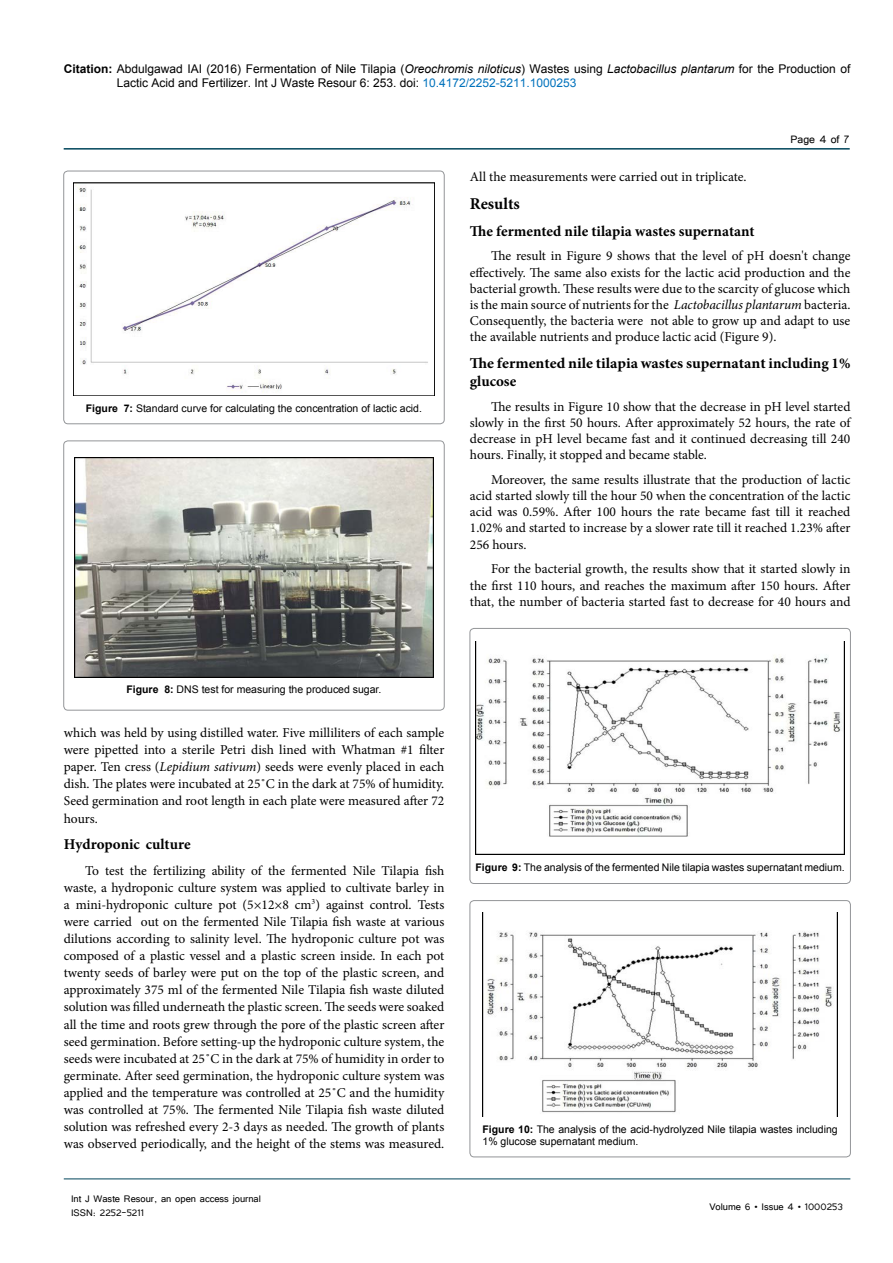
<style>
.page{position:relative;width:893px;height:1263px;background:#fff}
.page>*{position:absolute;margin:0;border:0;box-sizing:border-box;transform-origin:0 0}
.t1{font:700 16.5px "Minion Pro";color:#000}
.t2{font:700 15px/18px "Minion Pro";color:#000;scale:1.05 1}
.t3{font:700 15px "Minion Pro";color:#000}
.t4{font:13.5px/17.1px "Minion Pro";color:#000;text-align:justify}
.t5{font:13.5px "Tunga";color:#000}
.t6{font:12px/14.4px "Arial";color:#000}
.t7{font:12px/14.4px "Tunga";color:#000}
.t8{font:10.5px/12.6px "Arial";color:#000}
.s1{font-weight:700}
.s2{font-style:italic}
.s3{color:#0072bc}
</style>
<div class="page">
<hr style="left:64px;top:148px;width:786px;height:2px;background:#00455b">
<hr style="left:64px;top:1179px;width:786px;height:1px;background:#00455b">
<img style="left:77px;top:187px;width:351px;height:206px">
<div style="left:73px;top:183px;width:362px;height:213px;border:1px solid #000"></div>
<div style="left:64px;top:171px;width:380px;height:253px;border:1px solid #939598;border-radius:4px"></div>
<img style="left:74px;top:458px;width:360px;height:219px">
<div style="left:64px;top:441px;width:380px;height:269px;border:1px solid #939598;border-radius:4px"></div>
<img style="left:475px;top:641px;width:370px;height:213px">
<div style="left:470px;top:628px;width:380px;height:255px;border:1px solid #939598;border-radius:4px"></div>
<img style="left:482px;top:912px;width:356px;height:204px">
<div style="left:470px;top:900px;width:380px;height:257px;border:1px solid #939598;border-radius:4px"></div>
<p class="t6" style="left:117px;top:61px;width:735px;text-indent:-53px"><span class="s1">Citation:</span> Abdulgawad IAI (2016) Fermentation of Nile Tilapia (<span class="s2">Oreochromis niloticus</span>) Wastes using <span class="s2">Lactobacillus plantarum</span> for the Production of<br>Lactic Acid and Fertilizer. Int J Waste Resour 6: 253. doi: <span class="s3">10.4172/2252-5211.1000253</span></p>
<p class="t8" style="left:86px;top:402px;width:338px"><span class="s1">Figure 7:</span> Standard curve for calculating the concentration of lactic acid.</p>
<p class="t5" style="left:790px;top:131px;width:60px">Page 4 of 7</p>
<p class="t4" style="left:470px;top:168px;width:278px">All the measurements were carried out in triplicate.</p>
<p class="t1" style="left:470px;top:192px;width:52px">Results</p>
<p class="t3" style="left:470px;top:220px;width:286px">The fermented nile tilapia wastes supernatant</p>
<p class="t4" style="left:470px;top:248px;width:382px;line-height:16.2px;text-indent:21px">The result in Figure 9 shows that the level of pH doesn't change effectively. The same also exists for the lactic acid production and the bacterial growth. These results were due to the scarcity of glucose which is the main source of nutrients for the <span class="s2">Lactobacillus plantarum</span> bacteria.<br>Consequently, the bacteria were not able to grow up and adapt to use the available nutrients and produce lactic acid (Figure 9).</p>
<p class="t2" style="left:470px;top:354px;width:364px">The fermented nile tilapia wastes supernatant including 1% glucose</p>
<p class="t4" style="left:470px;top:398px;width:382px;line-height:16.2px;text-indent:21px">The results in Figure 10 show that the decrease in pH level started slowly in the first 50 hours. After approximately 52 hours, the rate of decrease in pH level became fast and it continued decreasing till 240 hours. Finally, it stopped and became stable.</p>
<p class="t4" style="left:470px;top:471px;width:382px;line-height:16.2px;text-indent:21px">Moreover, the same results illustrate that the production of lactic acid started slowly till the hour 50 when the concentration of the lactic acid was 0.59%. After 100 hours the rate became fast till it reached 1.02% and started to increase by a slower rate till it reached 1.23% after 256 hours.</p>
<p class="t4" style="left:470px;top:561px;width:382px;line-height:16.2px;text-indent:21px">For the bacterial growth, the results show that it started slowly in the first 110 hours, and reaches the maximum after 150 hours. After that, the number of bacteria started fast to decrease for 40 hours and</p>
<p class="t8" style="left:126px;top:683px;width:257px"><span class="s1">Figure 8:</span> DNS test for measuring the produced sugar.</p>
<p class="t4" style="left:64px;top:724px;width:382px">which was held by using distilled water. Five milliliters of each sample were pipetted into a sterile Petri dish lined with Whatman #1 filter paper. Ten cress (<span class="s2">Lepidium sativum</span>) seeds were evenly placed in each dish. The plates were incubated at 25˚C in the dark at 75% of humidity.<br>Seed germination and root length in each plate were measured after 72 hours.</p>
<p class="t3" style="left:64px;top:834px;width:128px">Hydroponic culture</p>
<p class="t4" style="left:64px;top:862px;width:382px;text-indent:21px">To test the fertilizing ability of the fermented Nile Tilapia fish waste, a hydroponic culture system was applied to cultivate barley in a mini-hydroponic culture pot (5×12×8 cm<sup>3</sup>) against control. Tests were carried out on the fermented Nile Tilapia fish waste at various dilutions according to salinity level. The hydroponic culture pot was composed of a plastic vessel and a plastic screen inside. In each pot twenty seeds of barley were put on the top of the plastic screen, and approximately 375 ml of the fermented Nile Tilapia fish waste diluted solution was filled underneath the plastic screen. The seeds were soaked all the time and roots grew through the pore of the plastic screen after seed germination. Before setting-up the hydroponic culture system, the seeds were incubated at 25˚C in the dark at 75% of humidity in order to germinate. After seed germination, the hydroponic culture system was applied and the temperature was controlled at 25˚C and the humidity was controlled at 75%. The fermented Nile Tilapia fish waste diluted solution was refreshed every 2-3 days as needed. The growth of plants was observed periodically, and the height of the stems was measured.</p>
<p class="t7" style="left:71px;top:1190px;width:191px">Int J Waste Resour, an open access journal<br>ISSN: 2252-5211</p>
<p class="t8" style="left:475px;top:861px;width:371px"><span class="s1">Figure 9:</span> The analysis of the fermented Nile tilapia wastes supernatant medium.</p>
<p class="t8" style="left:482px;top:1123px;width:357px"><span class="s1">Figure 10:</span> The analysis of the acid-hydrolyzed Nile tilapia wastes including<br>1% glucose supernatant medium.</p>
<p class="t7" style="left:709px;top:1199px;width:135px">Volume 6 • Issue 4 • 1000253</p>
</div>
